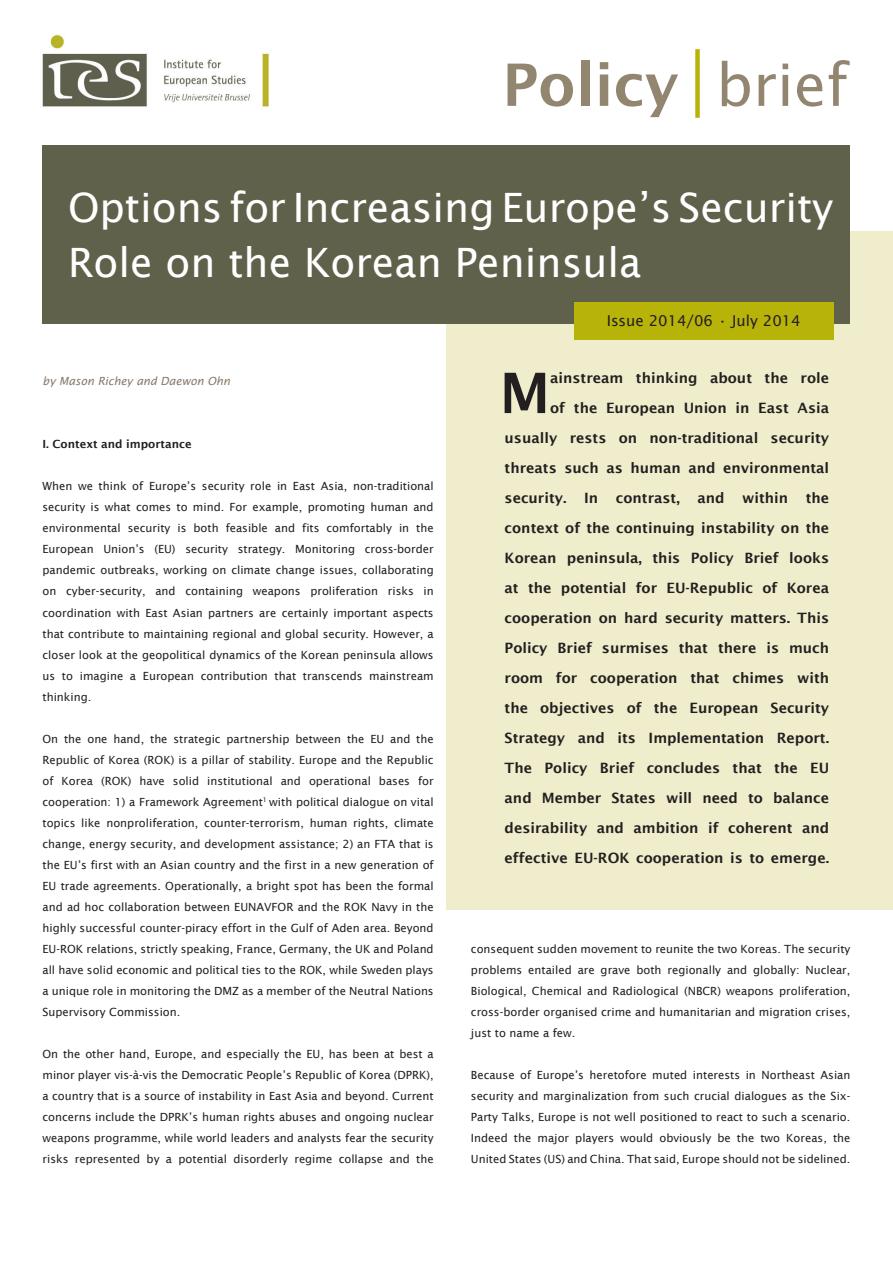
<style>
.page{position:relative;width:893px;height:1263px;background:#fff}
.page>*{position:absolute;margin:0;border:0;box-sizing:border-box;transform-origin:0 0}
.t1{font:600 58.5px "Lucida Sans";color:#938671}
.t2{font:600 55.8px "Lucida Sans";color:#231f20}
.t3{font:40.5px/55.5px "Lucida Sans";color:#fff}
.t4{font:15px "Lucida Sans";color:#231f20}
.t5{font:600 14.25px/30px "Lucida Sans";color:#231f20;text-align:right}
.t6{font:11.25px/21px "Lucida Sans";color:#231f20;text-align:justify}
.t7{font:italic 11.25px "Lucida Sans";color:#897969}
.t8{font:600 11.25px "Lucida Sans";color:#231f20}
.s1{font-weight:400}
</style>
<div class="page">
<div style="left:446px;top:231px;width:447px;height:679px;background:#efedcc"></div>
<img style="left:42px;top:34px;width:227px;height:73px">
<div style="left:695px;top:49px;width:5px;height:69px;background:#b8b309"></div>
<div style="left:43px;top:145px;width:807px;height:178px;background:#60614b"></div>
<div style="left:574px;top:302px;width:259px;height:37px;background:#b8b309"></div>
<p class="t1" style="left:502px;top:52px;width:347px">Policy <span class="s1">brief</span></p>
<p class="t3" style="left:68px;top:180px;width:767px">Options for Increasing Europe’s Security<br>Role on the Korean Peninsula</p>
<p class="t7" style="left:43px;top:375px;width:189px">by Mason Richey and Daewon Ohn</p>
<p class="t8" style="left:43px;top:438px;width:151px">I. Context and importance</p>
<p class="t6" style="left:43px;top:476px;width:393px">When we think of Europe’s security role in East Asia, non-traditional security is what comes to mind. For example, promoting human and environmental security is both feasible and fits comfortably in the European Union’s (EU) security strategy. Monitoring cross-border pandemic outbreaks, working on climate change issues, collaborating on cyber-security, and containing weapons proliferation risks in coordination with East Asian partners are certainly important aspects that contribute to maintaining regional and global security. However, a closer look at the geopolitical dynamics of the Korean peninsula allows us to imagine a European contribution that transcends mainstream thinking.</p>
<p class="t6" style="left:43px;top:728px;width:393px">On the one hand, the strategic partnership between the EU and the Republic of Korea (ROK) is a pillar of stability. Europe and the Republic of Korea (ROK) have solid institutional and operational bases for cooperation: 1) a Framework Agreement<sup>1</sup> with political dialogue on vital topics like nonproliferation, counter-terrorism, human rights, climate change, energy security, and development assistance; 2) an FTA that is the EU’s first with an Asian country and the first in a new generation of EU trade agreements. Operationally, a bright spot has been the formal and ad hoc collaboration between EUNAVFOR and the ROK Navy in the highly successful counter-piracy effort in the Gulf of Aden area. Beyond EU-ROK relations, strictly speaking, France, Germany, the UK and Poland all have solid economic and political ties to the ROK, while Sweden plays a unique role in monitoring the DMZ as a member of the Neutral Nations Supervisory Commission.</p>
<p class="t6" style="left:43px;top:1043px;width:393px">On the other hand, Europe, and especially the EU, has been at best a minor player vis-à-vis the Democratic People’s Republic of Korea (DPRK), a country that is a source of instability in East Asia and beyond. Current concerns include the DPRK’s human rights abuses and ongoing nuclear weapons programme, while world leaders and analysts fear the security risks represented by a potential disorderly regime collapse and the</p>
<p class="t4" style="left:607px;top:312px;width:196px">Issue 2014/06 • July 2014</p>
<p class="t5" style="left:505px;top:363px;width:326px">ainstream thinking about the role<br>of the European Union in East Asia usually rests on non-traditional security threats such as human and environmental security. In contrast, and within the context of the continuing instability on the Korean peninsula, this Policy Brief looks at the potential for EU-Republic of Korea cooperation on hard security matters. This Policy Brief surmises that there is much room for cooperation that chimes with the objectives of the European Security Strategy and its Implementation Report.<br>The Policy Brief concludes that the EU and Member States will need to balance desirability and ambition if coherent and effective EU-ROK cooperation is to emerge.</p>
<p class="t2" style="left:500px;top:361px;width:52px">M</p>
<p class="t6" style="left:471px;top:938px;width:381px">consequent sudden movement to reunite the two Koreas. The security problems entailed are grave both regionally and globally: Nuclear, Biological, Chemical and Radiological (NBCR) weapons proliferation, cross-border organised crime and humanitarian and migration crises, just to name a few.</p>
<p class="t6" style="left:471px;top:1064px;width:381px">Because of Europe’s heretofore muted interests in Northeast Asian security and marginalization from such crucial dialogues as the Six-Party Talks, Europe is not well positioned to react to such a scenario.<br>Indeed the major players would obviously be the two Koreas, the United States (US) and China. That said, Europe should not be sidelined.</p>
</div>
